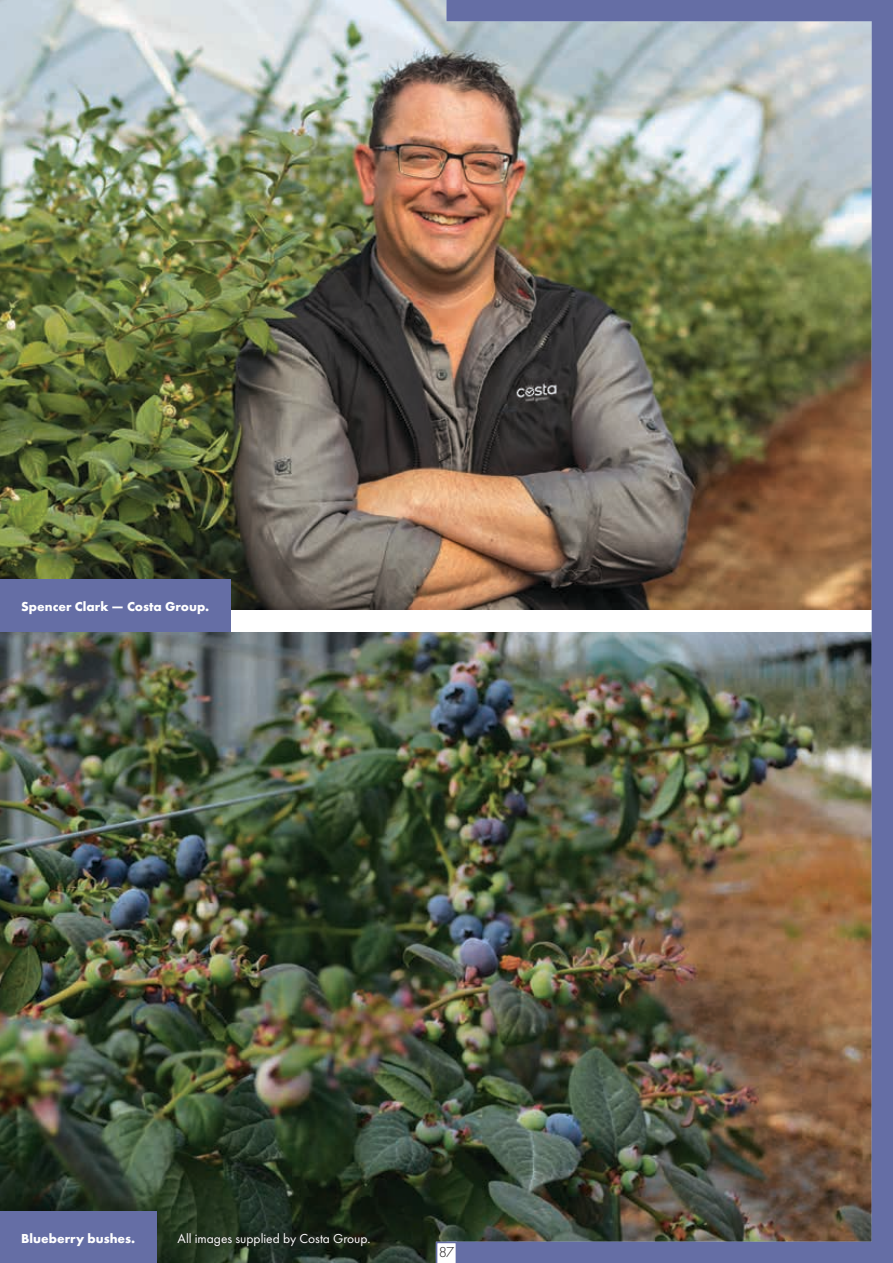
<style>
.page{position:relative;width:893px;height:1263px;background:#fff}
.page>*{position:absolute;margin:0;border:0;box-sizing:border-box;transform-origin:0 0}
.t1{font:300 15px "Futura PT";color:#231f20}
.t2{font:700 13.5px "Futura PT";color:#fff}
.t3{font:13.5px "Futura PT";color:#fff}
</style>
<div class="page">
<img style="left:0;top:632px;width:446px;height:631px">
<img style="left:0;top:0;width:446px;height:610px">
<div style="left:0;top:579px;width:231px;height:53px;background:#656ea5"></div>
<div style="left:0;top:1211px;width:156px;height:52px;background:#656ea5"></div>
<svg style="left:175px;top:1229px;width:198px;height:20px;background:#1d281b"></svg>
<img style="left:446px;top:0;width:447px;height:1263px">
<svg style="left:436px;top:1242px;width:21px;height:21px"></svg>
<p class="t2" style="left:21px;top:597px;width:190px">Spencer Clark — Costa Group.</p>
<p class="t2" style="left:21px;top:1229px;width:115px">Blueberry bushes.</p>
<p class="t3" style="left:178px;top:1230px;width:194px">All images supplied by Costa Group.</p>
<p class="t1" style="left:439px;top:1243px;width:17px">87</p>
</div>
